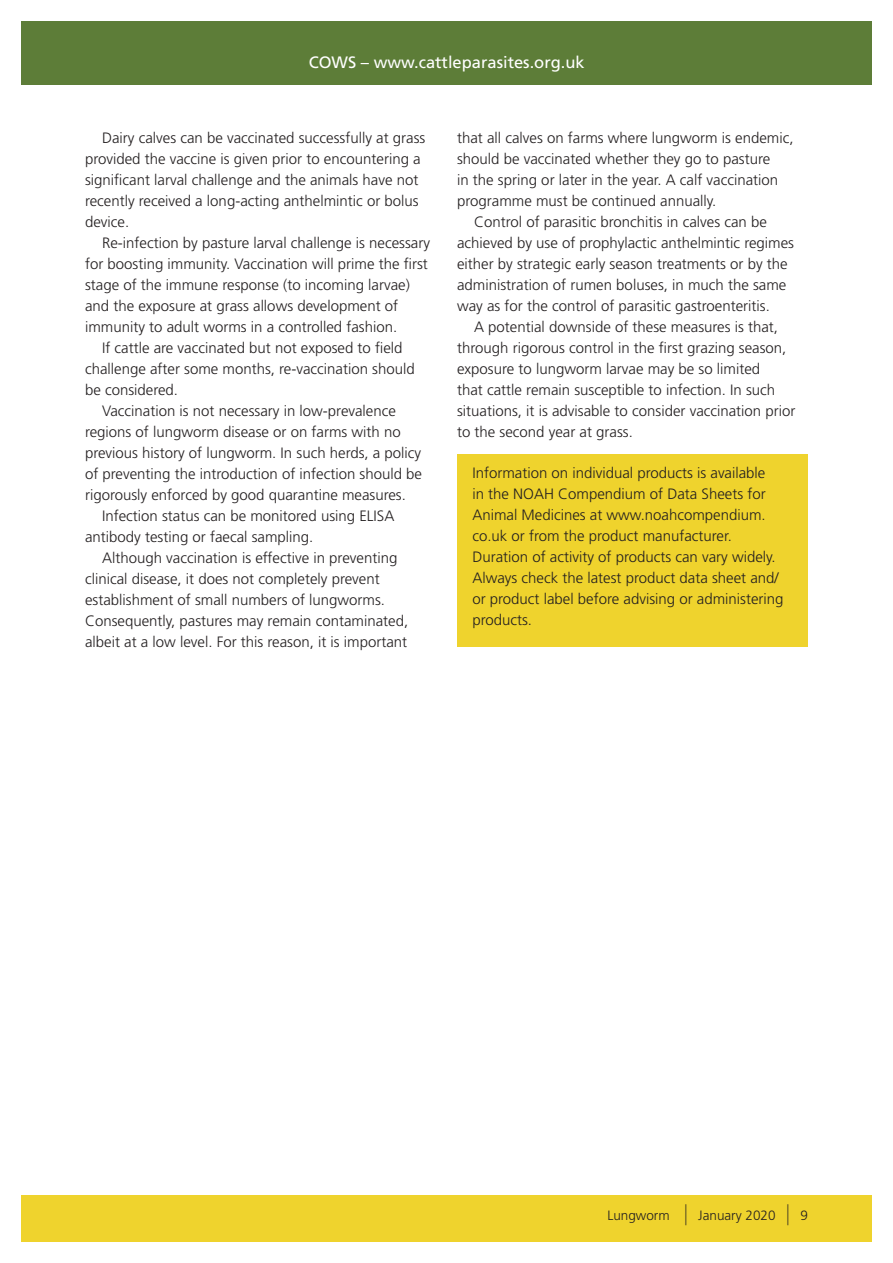
<style>
.page{position:relative;width:893px;height:1263px;background:#fff}
.page>*{position:absolute;margin:0;border:0;box-sizing:border-box;transform-origin:0 0}
.t1{font:16.5px "Frutiger";color:#fff}
.t2{font:300 15px/21px "Frutiger";color:#231f20}
.t3{font:300 13.5px "Frutiger";color:#231f20}
.s1{font-size:21px}
</style>
<div class="page">
<div style="left:22px;top:21px;width:850px;height:64px;background:#5d7d38"></div>
<div style="left:22px;top:1195px;width:850px;height:47px;background:#efd32d"></div>
<div style="left:457px;top:454px;width:351px;height:192px;background:#efd32d"></div>
<p class="t1" style="left:309px;top:53px;width:277px">COWS – www.cattleparasites.org.uk</p>
<p class="t2" style="left:85px;top:127px;width:342px;text-indent:17px">Dairy calves can be vaccinated successfully at grass provided the vaccine is given prior to encountering a significant larval challenge and the animals have not recently received a long-acting anthelmintic or bolus device.</p>
<p class="t2" style="left:102px;top:232px;width:330px">Re-infection by pasture larval challenge is necessary</p>
<p class="t2" style="left:85px;top:253px;width:344px">for boosting immunity. Vaccination will prime the first</p>
<p class="t2" style="left:85px;top:274px;width:326px">stage of the immune response (to incoming larvae)</p>
<p class="t2" style="left:85px;top:295px;width:315px">and the exposure at grass allows development of</p>
<p class="t2" style="left:85px;top:316px;width:314px">immunity to adult worms in a controlled fashion.</p>
<p class="t2" style="left:102px;top:337px;width:302px">If cattle are vaccinated but not exposed to field</p>
<p class="t2" style="left:85px;top:358px;width:331px">challenge after some months, re-vaccination should</p>
<p class="t2" style="left:85px;top:379px;width:95px">be considered.</p>
<p class="t2" style="left:102px;top:400px;width:295px">Vaccination is not necessary in low-prevalence</p>
<p class="t2" style="left:85px;top:421px;width:317px">regions of lungworm disease or on farms with no</p>
<p class="t2" style="left:85px;top:442px;width:338px">previous history of lungworm. In such herds, a policy</p>
<p class="t2" style="left:85px;top:463px;width:339px">of preventing the introduction of infection should be</p>
<p class="t2" style="left:85px;top:484px;width:322px">rigorously enforced by good quarantine measures.</p>
<p class="t2" style="left:102px;top:505px;width:294px">Infection status can be monitored using ELISA</p>
<p class="t2" style="left:85px;top:526px;width:230px">antibody testing or faecal sampling.</p>
<p class="t2" style="left:102px;top:547px;width:297px">Although vaccination is effective in preventing</p>
<p class="t2" style="left:85px;top:568px;width:296px">clinical disease, it does not completely prevent</p>
<p class="t2" style="left:85px;top:589px;width:302px">establishment of small numbers of lungworms.</p>
<p class="t2" style="left:85px;top:610px;width:325px">Consequently, pastures may remain contaminated,</p>
<p class="t2" style="left:85px;top:631px;width:324px">albeit at a low level. For this reason, it is important</p>
<p class="t2" style="left:457px;top:127px;width:338px">that all calves on farms where lungworm is endemic,</p>
<p class="t2" style="left:457px;top:148px;width:315px">should be vaccinated whether they go to pasture</p>
<p class="t2" style="left:457px;top:169px;width:323px">in the spring or later in the year. A calf vaccination</p>
<p class="t2" style="left:457px;top:190px;width:261px">programme must be continued annually.</p>
<p class="t2" style="left:474px;top:211px;width:294px">Control of parasitic bronchitis in calves can be</p>
<p class="t2" style="left:457px;top:232px;width:338px">achieved by use of prophylactic anthelmintic regimes</p>
<p class="t2" style="left:457px;top:253px;width:332px">either by strategic early season treatments or by the</p>
<p class="t2" style="left:457px;top:274px;width:331px">administration of rumen boluses, in much the same</p>
<p class="t2" style="left:457px;top:295px;width:314px">way as for the control of parasitic gastroenteritis.</p>
<p class="t2" style="left:474px;top:316px;width:305px">A potential downside of these measures is that,</p>
<p class="t2" style="left:457px;top:337px;width:331px">through rigorous control in the first grazing season,</p>
<p class="t2" style="left:457px;top:358px;width:305px">exposure to lungworm larvae may be so limited</p>
<p class="t2" style="left:457px;top:379px;width:320px">that cattle remain susceptible to infection. In such</p>
<p class="t2" style="left:457px;top:400px;width:340px">situations, it is advisable to consider vaccination prior</p>
<p class="t2" style="left:457px;top:421px;width:177px">to the second year at grass.</p>
<p class="t2" style="left:472px;top:463px;width:313px">Information on individual products is available<br>in the NOAH Compendium of Data Sheets for Animal Medicines at www.noahcompendium. co.uk or from the product manufacturer.<br>Duration of activity of products can vary widely.<br>Always check the latest product data sheet and/ or product label before advising or administering products.</p>
<p class="t3" style="left:607px;top:1208px;width:202px">Lungworm <span class="s1">|</span> January 2020 <span class="s1">|</span> 9</p>
</div>
